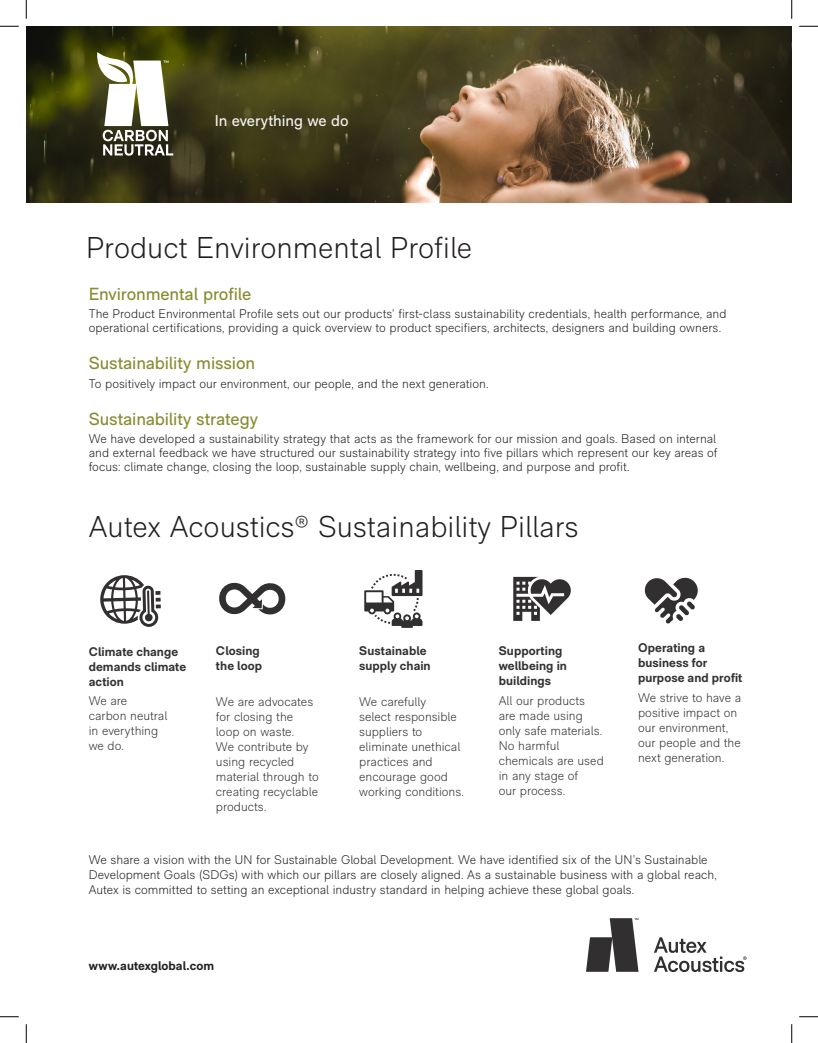
<style>
.page{position:relative;width:818px;height:1043px;background:#fff}
.page>*{position:absolute;margin:0;border:0;box-sizing:border-box;transform-origin:0 0}
.t1{font:300 30px "RM Neue";color:#231f20}
.t2{font:17.5px "RM Neue";letter-spacing:-.005em;color:#898c32}
.t3{font:15.62px "RM Neue";color:#f4f3f0}
.t4{font:300 12.5px/13.8px "RM Neue";color:#231f20}
.t5{font:300 12.5px/15px "RM Neue";color:#333132}
.t6{font:700 12.5px/15px "RM Neue";letter-spacing:.005em;color:#333132}
.t7{font:700 12.5px "RM Neue";letter-spacing:.005em;color:#231f20}
</style>
<div class="page">
<img style="left:26px;top:26px;width:765px;height:176px">
<svg style="left:95px;top:52px;width:78px;height:104px"></svg>
<svg style="left:644px;top:577px;width:54px;height:46px"></svg>
<svg style="left:513px;top:577px;width:58px;height:44px"></svg>
<svg style="left:364px;top:570px;width:58px;height:58px"></svg>
<svg style="left:219px;top:582px;width:66px;height:33px"></svg>
<svg style="left:100px;top:575px;width:61px;height:52px"></svg>
<svg style="left:586px;top:918px;width:52px;height:53px"></svg>
<svg style="left:654px;top:937px;width:92px;height:35px"></svg>
<svg style="left:0;top:25px;width:19px;height:2px"></svg>
<svg style="left:799px;top:25px;width:19px;height:2px"></svg>
<svg style="left:0;top:1016px;width:19px;height:1px"></svg>
<svg style="left:799px;top:1016px;width:19px;height:1px"></svg>
<svg style="left:25px;top:0;width:2px;height:19px"></svg>
<svg style="left:25px;top:1024px;width:2px;height:18px"></svg>
<svg style="left:791px;top:0;width:1px;height:19px"></svg>
<svg style="left:791px;top:1024px;width:1px;height:18px"></svg>
<p class="t3" style="left:215px;top:111px;width:135px">In everything we do</p>
<p class="t1" style="left:86px;top:230px;width:387px">Product Environmental Profile</p>
<p class="t2" style="left:89px;top:283px;width:164px">Environmental profile</p>
<p class="t4" style="left:89px;top:307px;width:639px">The Product Environmental Profile sets out our products’ first-class sustainability credentials, health performance, and operational certifications, providing a quick overview to product specifiers, architects, designers and building owners.</p>
<p class="t2" style="left:89px;top:352px;width:168px">Sustainability mission</p>
<p class="t4" style="left:89px;top:376px;width:401px">To positively impact our environment, our people, and the next generation.</p>
<p class="t2" style="left:89px;top:408px;width:171px">Sustainability strategy</p>
<p class="t4" style="left:89px;top:432px;width:630px;text-align:justify">We have developed a sustainability strategy that acts as the framework for our mission and goals. Based on internal and external feedback we have structured our sustainability strategy into five pillars which represent our key areas of focus: climate change, closing the loop, sustainable supply chain, wellbeing, and purpose and profit.</p>
<p class="t1" style="left:89px;top:508px;width:491px">Autex Acoustics® Sustainability Pillars</p>
<p class="t6" style="left:89px;top:643px;width:99px">Climate change demands climate action</p>
<p class="t5" style="left:89px;top:693px;width:80px">We are carbon neutral in everything we do.</p>
<p class="t6" style="left:216px;top:643px;width:48px">Closing the loop</p>
<p class="t5" style="left:216px;top:694px;width:104px">We are advocates for closing the loop on waste.<br>We contribute by using recycled material through to creating recyclable products.</p>
<p class="t6" style="left:359px;top:643px;width:73px">Sustainable supply chain</p>
<p class="t5" style="left:359px;top:694px;width:106px">We carefully<br>select responsible suppliers to eliminate unethical practices and encourage good working conditions.</p>
<p class="t6" style="left:498px;top:643px;width:70px">Supporting wellbeing in buildings</p>
<p class="t5" style="left:498px;top:693px;width:106px">All our products are made using only safe materials.<br>No harmful chemicals are used in any stage of<br>our process.</p>
<p class="t6" style="left:638px;top:640px;width:106px">Operating a business for purpose and profit</p>
<p class="t5" style="left:638px;top:690px;width:105px">We strive to have a positive impact on our environment, our people and the next generation.</p>
<p class="t4" style="left:89px;top:852px;width:629px;line-height:15px">We share a vision with the UN for Sustainable Global Development. We have identified six of the UN’s Sustainable<br>Development Goals (SDGs) with which our pillars are closely aligned. As a sustainable business with a global reach,<br>Autex is committed to setting an exceptional industry standard in helping achieve these global goals.</p>
<p class="t7" style="left:89px;top:958px;width:127px">www.autexglobal.com</p>
</div>
